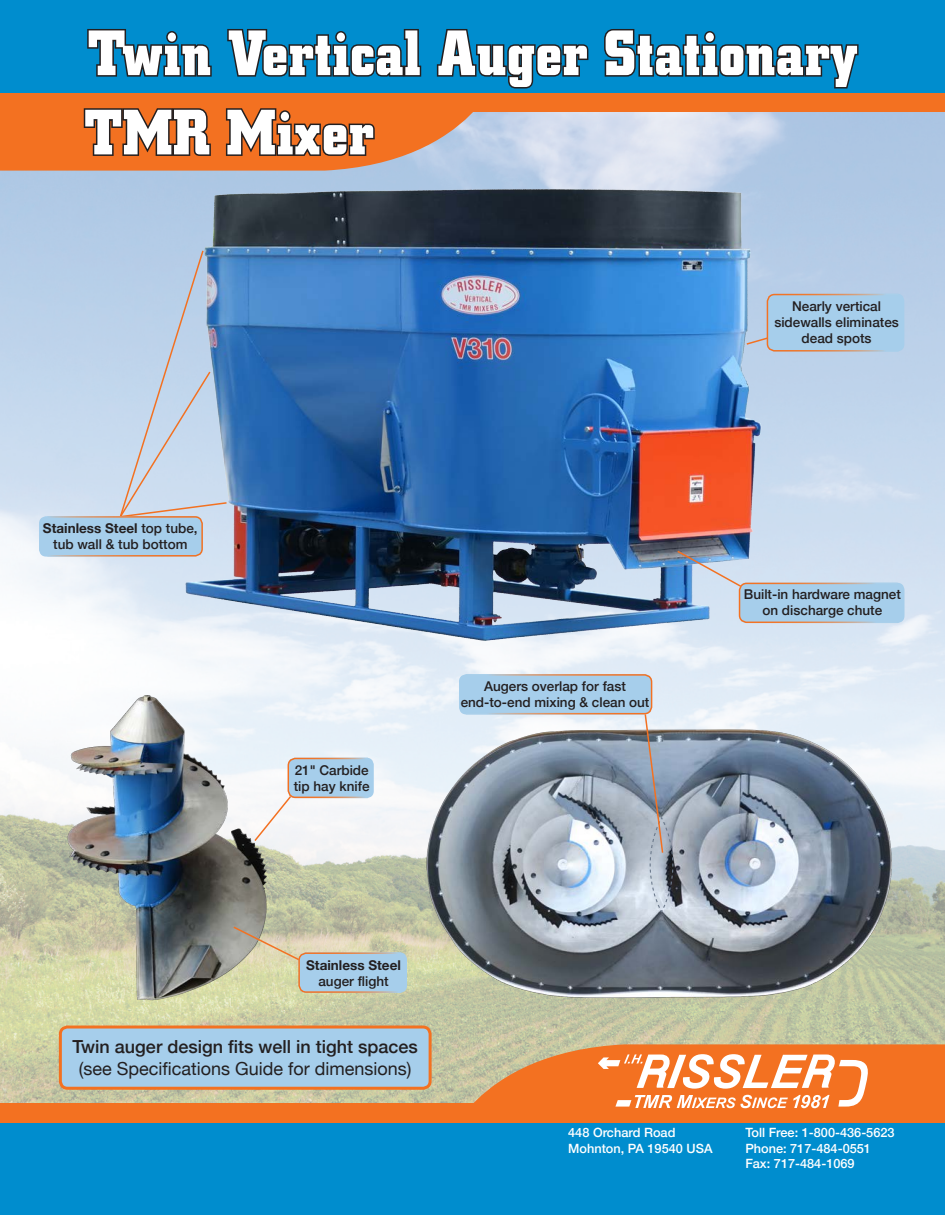
<style>
.page{position:relative;width:945px;height:1215px;background:#fff}
.page>*{position:absolute;margin:0;border:0;box-sizing:border-box;transform-origin:0 0}
.t1{font:700 64.35px "Square Slabserif 711 BT";color:#fff;scale:.91 1}
.t2{font:18px/21.6px "Helvetica Neue";color:#231f20;text-align:center}
.t3{font:500 13.5px/16.2px "Helvetica Neue";color:#231f20;text-align:center}
.t4{font:700 13.5px "Helvetica Neue";color:#231f20}
.t5{font:500 12.75px "Helvetica Neue";color:#fff}
.s1{font-weight:700}
.s2{font-weight:500}
</style>
<div class="page">
<img style="left:0;top:112px;width:945px;height:991px">
<svg style="left:443px;top:1044px;width:502px;height:59px;background:#e48946"></svg>
<div style="left:0;top:1118px;width:945px;height:97px;background:#008dce"></div>
<div style="left:0;top:1103px;width:945px;height:19px;background:#f37121"></div>
<svg style="left:0;top:112px;width:503px;height:59px;background:#e28a57"></svg>
<div style="left:0;top:92px;width:945px;height:20px;background:#f37121"></div>
<div style="left:0;top:0;width:945px;height:92px;background:#008dce"></div>
<svg style="left:598px;top:1054px;width:273px;height:54px"></svg>
<img style="left:180px;top:184px;width:585px;height:465px">
<img style="left:49px;top:685px;width:236px;height:324px">
<img style="left:415px;top:721px;width:486px;height:290px">
<div style="left:299px;top:952px;width:108px;height:41px;background:#a6ceeb;border-radius:7px"></div>
<div style="left:288px;top:758px;width:86px;height:40px;background:#a6ceeb;border-radius:7px"></div>
<div style="left:768px;top:294px;width:136px;height:58px;background:#a6ceeb;border-radius:7px"></div>
<div style="left:739px;top:583px;width:166px;height:40px;background:#a6ceeb;border-radius:7px"></div>
<div style="left:459px;top:674px;width:193px;height:40px;background:#a6ceeb;border-radius:7px"></div>
<svg style="left:232px;top:925px;width:171px;height:69px"></svg>
<svg style="left:253px;top:757px;width:116px;height:86px"></svg>
<svg style="left:676px;top:549px;width:223px;height:75px"></svg>
<div style="left:60px;top:1027px;width:370px;height:61px;background:#a6ceeb;border-radius:7px"></div>
<div style="left:59px;top:1026px;width:373px;height:64px;border:3px solid #f37121;border-radius:7px"></div>
<div style="left:39px;top:516px;width:163px;height:41px;background:#a6ceeb;border-radius:7px"></div>
<svg style="left:46px;top:249px;width:182px;height:308px;background:#bcd0e5"></svg>
<svg style="left:464px;top:673px;width:210px;height:240px"></svg>
<svg style="left:87px;top:29px;width:125px;height:48px"></svg>
<svg style="left:227px;top:29px;width:195px;height:48px"></svg>
<svg style="left:436px;top:29px;width:153px;height:60px"></svg>
<svg style="left:604px;top:29px;width:255px;height:60px"></svg>
<svg style="left:82px;top:108px;width:130px;height:49px;background:#ac5520"></svg>
<svg style="left:224px;top:108px;width:152px;height:49px;background:#ae5620"></svg>
<svg style="left:745px;top:293px;width:155px;height:59px"></svg>
<p class="t1" style="left:87px;top:13px;width:848px">Twin Vertical Auger Stationary</p>
<p class="t1" style="left:84px;top:92px;width:320px">TMR Mixer</p>
<p class="t3" style="left:774px;top:297px;width:126px">Nearly vertical sidewalls eliminates dead spots</p>
<p class="t3" style="left:43px;top:519px;width:156px"><span class="s1">Stainless Steel</span> top tube, tub wall &amp; tub bottom</p>
<p class="t3" style="left:294px;top:761px;width:77px;text-align:left">21" Carbide tip hay knife</p>
<p class="t3" style="left:484px;top:677px;width:143px">Augers overlap for fast</p>
<p class="t3" style="left:461px;top:693px;width:190px">end-to-end mixing &amp; clean out</p>
<p class="t3" style="left:744px;top:585px;width:159px">Built-in hardware magnet on discharge chute</p>
<p class="t4" style="left:306px;top:954px;width:96px">Stainless Steel</p>
<p class="t3" style="left:318px;top:972px;width:72px">auger flight</p>
<p class="t2" style="left:73px;top:1037px;width:347px"><span class="s2">Twin auger design fits well in tight spaces </span>(see Specifications Guide for dimensions)</p>
<p class="t5" style="left:568px;top:1123px;width:109px">448 Orchard Road</p>
<p class="t5" style="left:568px;top:1138px;width:146px">Mohnton, PA 19540 USA</p>
<p class="t5" style="left:745px;top:1123px;width:151px">Toll Free: 1-800-436-5623</p>
<p class="t5" style="left:745px;top:1138px;width:127px">Phone: 717-484-0551</p>
<p class="t5" style="left:745px;top:1153px;width:111px">Fax: 717-484-1069</p>
</div>
